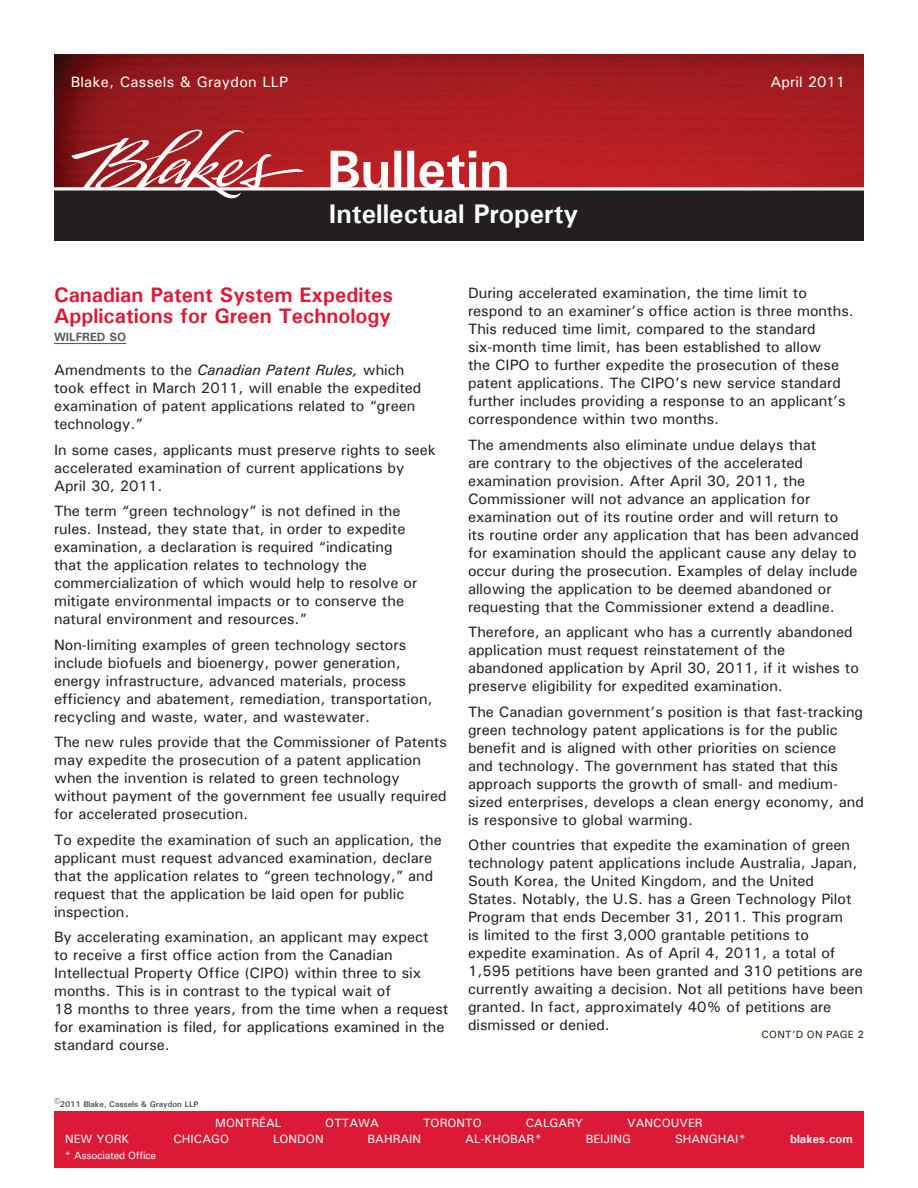
<style>
.page{position:relative;width:918px;height:1188px;background:#fff}
.page>*{position:absolute;margin:0;border:0;box-sizing:border-box;transform-origin:0 0}
.t1{font:700 54px "Univers";color:#fff}
.Practice_Area{font:700 27px "Univers";color:#fff}
.t2{font:700 21px/21px "Univers";color:#dc1a36}
.main_text{font:500 15px/18px "Univers";color:#231f20}
.t3{font:500 15px "Univers";letter-spacing:.02em;color:#fff}
.t4{font:500 15px "Univers";color:#fff}
.t5{font:500 12px "Univers";color:#fff}
.t6{font:700 12px "Univers";color:#fff}
.author{font:700 12px "Univers";color:#57585a}
.main_paragraph{font:500 10.5px "Univers";letter-spacing:-.025em;color:#fff}
.main_text-2{font:500 10.5px "Univers";letter-spacing:.03em;color:#231f20}
.author-2{font:700 8.25px "Univers";color:#57585a}
.s1{font-style:italic}
.s2{font-size:12px}
</style>
<div class="page">
<img style="left:54px;top:54px;width:810px;height:133px">
<div style="left:54px;top:190px;width:810px;height:52px;background:#231f20"></div>
<svg style="left:72px;top:130px;width:231px;height:68px"></svg>
<div style="left:54px;top:1111px;width:810px;height:56px;background:#dc1a36"></div>
<hr style="left:54px;top:343px;width:72px;height:1px;background:#57585a">
<div style="left:724px;top:1030px;width:140px;height:17px;background:#fffffb"></div>
<p class="t3" style="left:71px;top:72px;width:219px">Blake, Cassels &amp; Graydon LLP</p>
<p class="t4" style="left:771px;top:72px;width:76px">April 2011</p>
<p class="t1" style="left:327px;top:135px;width:185px">Bulletin</p>
<p class="Practice_Area" style="left:329px;top:197px;width:251px">Intellectual Property</p>
<p class="t2" style="left:54px;top:284px;width:340px">Canadian Patent System Expedites<br>Applications for Green Technology</p>
<p class="author" style="left:54px;top:329px;width:74px">WILFRED SO</p>
<p class="main_text" style="left:54px;top:361px;width:369px">Amendments to the <span class="s1">Canadian Patent Rules,</span> which took effect in March 2011, will enable the expedited examination of patent applications related to “green technology.”</p>
<p class="main_text" style="left:54px;top:440px;width:383px">In some cases, applicants must preserve rights to seek accelerated examination of current applications by<br>April 30, 2011.</p>
<p class="main_text" style="left:54px;top:502px;width:365px">The term “green technology” is not defined in the rules. Instead, they state that, in order to expedite examination, a declaration is required “indicating that the application relates to technology the commercialization of which would help to resolve or mitigate environmental impacts or to conserve the natural environment and resources.”</p>
<p class="main_text" style="left:54px;top:635px;width:380px">Non-limiting examples of green technology sectors include biofuels and bioenergy, power generation, energy infrastructure, advanced materials, process efficiency and abatement, remediation, transportation, recycling and waste, water, and wastewater.</p>
<p class="main_text" style="left:54px;top:733px;width:394px">The new rules provide that the Commissioner of Patents may expedite the prosecution of a patent application when the invention is related to green technology without payment of the government fee usually required for accelerated prosecution.</p>
<p class="main_text" style="left:54px;top:830px;width:389px">To expedite the examination of such an application, the applicant must request advanced examination, declare that the application relates to “green technology,” and request that the application be laid open for public inspection.</p>
<p class="main_text" style="left:54px;top:928px;width:396px">By accelerating examination, an applicant may expect<br>to receive a first office action from the Canadian Intellectual Property Office (CIPO) within three to six months. This is in contrast to the typical wait of<br>18 months to three years, from the time when a request for examination is filed, for applications examined in the standard course.</p>
<p class="author-2" style="left:54px;top:1099px;width:146px"><span class="s2">©</span>2011 Blake, Cassels &amp; Graydon LLP</p>
<p class="main_text" style="left:468px;top:284px;width:387px">During accelerated examination, the time limit to respond to an examiner’s office action is three months.<br>This reduced time limit, compared to the standard six-month time limit, has been established to allow<br>the CIPO to further expedite the prosecution of these patent applications. The CIPO’s new service standard further includes providing a response to an applicant’s correspondence within two months.</p>
<p class="main_text" style="left:468px;top:435px;width:393px">The amendments also eliminate undue delays that<br>are contrary to the objectives of the accelerated examination provision. After April 30, 2011, the Commissioner will not advance an application for examination out of its routine order and will return to<br>its routine order any application that has been advanced for examination should the applicant cause any delay to occur during the prosecution. Examples of delay include allowing the application to be deemed abandoned or requesting that the Commissioner extend a deadline.</p>
<p class="main_text" style="left:468px;top:623px;width:392px">Therefore, an applicant who has a currently abandoned application must request reinstatement of the abandoned application by April 30, 2011, if it wishes to preserve eligibility for expedited examination.</p>
<p class="main_text" style="left:468px;top:702px;width:397px">The Canadian government’s position is that fast-tracking green technology patent applications is for the public benefit and is aligned with other priorities on science and technology. The government has stated that this approach supports the growth of small- and medium&shy;sized enterprises, develops a clean energy economy, and is responsive to global warming.</p>
<p class="main_text" style="left:468px;top:836px;width:397px">Other countries that expedite the examination of green technology patent applications include Australia, Japan, South Korea, the United Kingdom, and the United States. Notably, the U.S. has a Green Technology Pilot Program that ends December 31, 2011. This program<br>is limited to the first 3,000 grantable petitions to expedite examination. As of April 4, 2011, a total of 1,595 petitions have been granted and 310 petitions are currently awaiting a decision. Not all petitions have been granted. In fact, approximately 40% of petitions are dismissed or denied.</p>
<p class="main_text-2" style="left:762px;top:1027px;width:104px">CONT’D ON PAGE 2</p>
<p class="t5" style="left:215px;top:1115px;width:68px">MONTRÉAL</p>
<p class="t5" style="left:325px;top:1115px;width:55px">OTTAWA</p>
<p class="t5" style="left:423px;top:1115px;width:60px">TORONTO</p>
<p class="t5" style="left:526px;top:1115px;width:59px">CALGARY</p>
<p class="t5" style="left:627px;top:1115px;width:77px">VANCOUVER</p>
<p class="t5" style="left:65px;top:1132px;width:66px">NEW YORK</p>
<p class="t5" style="left:174px;top:1132px;width:57px">CHICAGO</p>
<p class="t5" style="left:273px;top:1132px;width:52px">LONDON</p>
<p class="t5" style="left:368px;top:1132px;width:55px">BAHRAIN</p>
<p class="t5" style="left:465px;top:1132px;width:78px">AL-KHOBAR*</p>
<p class="t5" style="left:586px;top:1132px;width:47px">BEIJING</p>
<p class="t5" style="left:675px;top:1132px;width:73px">SHANGHAI*</p>
<p class="t6" style="left:790px;top:1132px;width:64px">blakes.com</p>
<p class="main_paragraph" style="left:64px;top:1149px;width:93px">* Associated Office</p>
</div>
